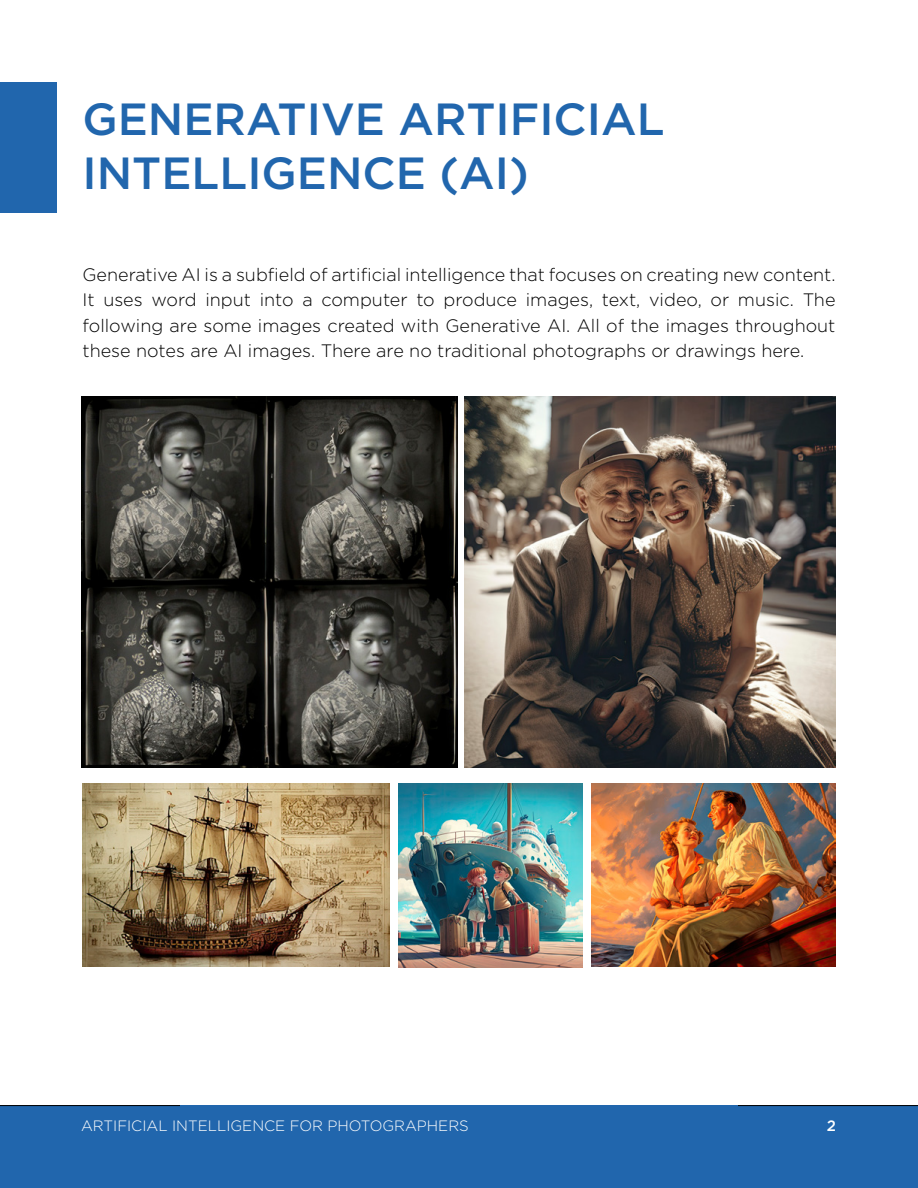
<style>
.page{position:relative;width:918px;height:1188px;background:#fff}
.page>*{position:absolute;margin:0;border:0;box-sizing:border-box;transform-origin:0 0}
.t1{font:500 45px/54px "Gotham";color:#2166ad}
.t2{font:300 18px/25.5px "Gotham";color:#000;text-align:justify}
.t3{font:300 15px "Gotham";color:#fff}
.t4{font:500 15px "Gotham";color:#fff}
</style>
<div class="page">
<div style="left:0;top:1105px;width:918px;height:83px;background:#2166ad"></div>
<hr style="left:738px;top:1105px;width:180px;height:1px;background:#000">
<hr style="left:0;top:1105px;width:180px;height:1px;background:#000">
<div style="left:0;top:82px;width:57px;height:131px;background:#2166ad"></div>
<img style="left:464px;top:396px;width:372px;height:371px">
<img style="left:83px;top:783px;width:306px;height:184px">
<img style="left:398px;top:783px;width:184px;height:184px">
<img style="left:81px;top:396px;width:376px;height:371px">
<img style="left:592px;top:783px;width:244px;height:184px">
<h1 class="t1" style="left:82px;top:92px;width:584px">GENERATIVE ARTIFICIAL<br>INTELLIGENCE (AI)</h1>
<p class="t2" style="left:82px;top:261px;width:755px">Generative AI is a subfield of artificial intelligence that focuses on creating new content.<br>It uses word input into a computer to produce images, text, video, or music. The following are some images created with Generative AI. All of the images throughout these notes are AI images. There are no traditional photographs or drawings here.</p>
<p class="t3" style="left:81px;top:1117px;width:389px">ARTIFICIAL INTELLIGENCE FOR PHOTOGRAPHERS</p>
<p class="t4" style="left:827px;top:1116px;width:11px">2</p>
</div>
